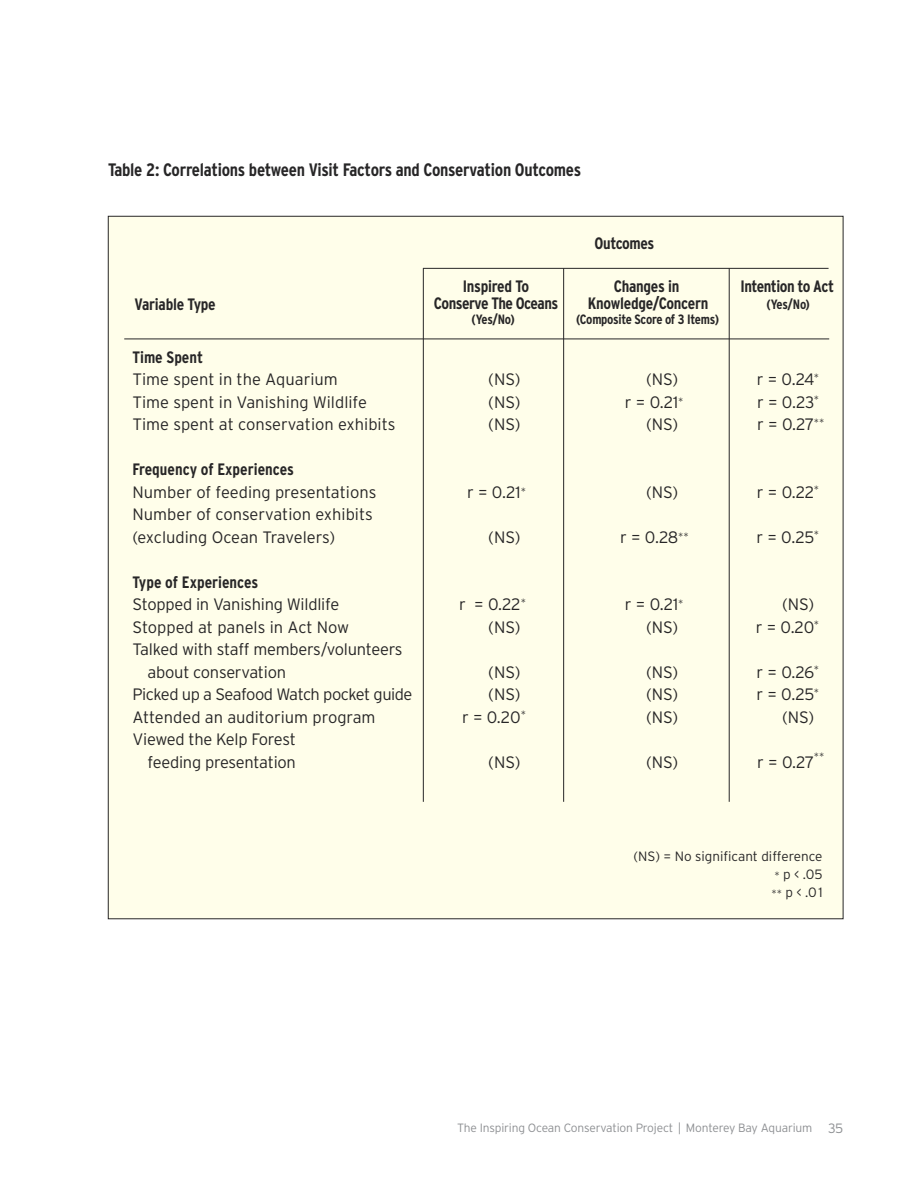
<style>
.page{position:relative;width:918px;height:1188px;background:#fff}
.page>*{position:absolute;margin:0;border:0;box-sizing:border-box;transform-origin:0 0}
.t1{font:700 condensed 18px "Interstate";letter-spacing:-.015em;color:#272627}
.t2{font:300 16.5px/22.5px "Interstate";letter-spacing:-.015em;color:#272627}
.t3{font:700 condensed 16.5px "Interstate";letter-spacing:-.015em;color:#272627}
.t4{font:300 13.5px/18px "Interstate";color:#272627;text-align:justify}
.t5{font:700 condensed 13.5px "Interstate";letter-spacing:-.02em;color:#272627}
.t6{font:300 12px "Interstate";letter-spacing:-.015em;color:#8e9093}
.t7{font:300 10.5px/22.5px "Interstate";color:#272627}
.s1{font-size:10.5px}
.s2{font-size:13.5px}
</style>
<div class="page">
<div style="left:109px;top:217px;width:734px;height:702px;background:#fffeea"></div>
<hr style="left:124px;top:339px;width:705px;height:1px;background:#272627">
<hr style="left:423px;top:268px;width:406px;height:1px;background:#272627">
<hr style="left:423px;top:268px;width:1px;height:534px;background:#272627">
<hr style="left:563px;top:268px;width:1px;height:534px;background:#272627">
<hr style="left:729px;top:268px;width:1px;height:534px;background:#272627">
<p class="t1" style="left:108px;top:160px;width:475px">Table 2: Correlations between Visit Factors and Conservation Outcomes</p>
<p class="t3" style="left:595px;top:233px;width:61px">Outcomes</p>
<p class="t3" style="left:135px;top:295px;width:83px">Variable Type</p>
<p class="t3" style="left:463px;top:277px;width:68px">Inspired To</p>
<p class="t3" style="left:614px;top:277px;width:67px">Changes in</p>
<p class="t3" style="left:741px;top:277px;width:95px">Intention to Act</p>
<p class="t3" style="left:434px;top:294px;width:126px">Conserve The Oceans</p>
<p class="t3" style="left:588px;top:294px;width:122px">Knowledge/Concern</p>
<p class="t5" style="left:767px;top:296px;width:45px">(Yes/No)</p>
<p class="t5" style="left:472px;top:311px;width:45px">(Yes/No)</p>
<p class="t5" style="left:576px;top:311px;width:144px">(Composite Score of 3 Items)</p>
<p class="t3" style="left:133px;top:348px;width:72px">Time Spent</p>
<p class="t2" style="left:133px;top:368px;width:207px">Time spent in the Aquarium</p>
<p class="t2" style="left:488px;top:368px;width:34px">(NS)</p>
<p class="t2" style="left:646px;top:368px;width:34px">(NS)</p>
<p class="t2" style="left:757px;top:368px;width:59px">r = 0.24</p>
<p class="t2" style="left:133px;top:391px;width:236px">Time spent in Vanishing Wildlife</p>
<p class="t2" style="left:488px;top:391px;width:34px">(NS)</p>
<p class="t2" style="left:625px;top:391px;width:55px">r = 0.21</p>
<p class="t2" style="left:757px;top:391px;width:59px">r = 0.23</p>
<p class="t2" style="left:133px;top:413px;width:264px">Time spent at conservation exhibits</p>
<p class="t2" style="left:488px;top:413px;width:34px">(NS)</p>
<p class="t2" style="left:646px;top:413px;width:34px">(NS)</p>
<p class="t2" style="left:757px;top:413px;width:59px">r = 0.27</p>
<p class="t3" style="left:133px;top:460px;width:163px">Frequency of Experiences</p>
<p class="t2" style="left:133px;top:481px;width:245px">Number of feeding presentations</p>
<p class="t2" style="left:467px;top:481px;width:55px">r = 0.21</p>
<p class="t2" style="left:646px;top:481px;width:34px">(NS)</p>
<p class="t2" style="left:757px;top:481px;width:59px">r = 0.22</p>
<p class="t2" style="left:133px;top:503px;width:242px">Number of conservation exhibits (excluding Ocean Travelers)</p>
<p class="t7" style="left:814px;top:366px;width:12px">* * **</p>
<p class="t7" style="left:678px;top:390px;width:7px">*</p>
<p class="t7" style="left:814px;top:478px;width:7px">*</p>
<p class="t7" style="left:521px;top:480px;width:7px">*</p>
<p class="t7" style="left:814px;top:523px;width:7px">*</p>
<p class="t2" style="left:488px;top:526px;width:34px">(NS)</p>
<p class="t2" style="left:620px;top:526px;width:60px">r = 0.28</p>
<p class="t2" style="left:756px;top:526px;width:59px">r = 0.25</p>
<p class="t7" style="left:678px;top:525px;width:12px">**</p>
<p class="t3" style="left:133px;top:573px;width:127px">Type of Experiences</p>
<p class="t2" style="left:133px;top:593px;width:208px">Stopped in Vanishing Wildlife</p>
<p class="t2" style="left:459px;top:593px;width:63px">r = 0.22</p>
<p class="t2" style="left:625px;top:593px;width:55px">r = 0.21</p>
<p class="t2" style="left:782px;top:593px;width:34px">(NS)</p>
<p class="t2" style="left:133px;top:616px;width:218px">Stopped at panels in Act Now</p>
<p class="t2" style="left:488px;top:616px;width:34px">(NS)</p>
<p class="t2" style="left:646px;top:616px;width:34px">(NS)</p>
<p class="t2" style="left:756px;top:616px;width:60px">r = 0.20</p>
<p class="t2" style="left:148px;top:638px;width:257px;text-indent:-15px">Talked with staff members/volunteers about conservation</p>
<p class="t7" style="left:521px;top:591px;width:7px">*</p>
<p class="t7" style="left:678px;top:592px;width:7px">*</p>
<p class="t7" style="left:814px;top:613px;width:7px">*</p>
<p class="t7" style="left:814px;top:658px;width:7px">* *</p>
<p class="t2" style="left:488px;top:661px;width:34px">(NS)</p>
<p class="t2" style="left:646px;top:661px;width:34px">(NS)</p>
<p class="t2" style="left:757px;top:661px;width:59px">r = 0.26</p>
<p class="t2" style="left:133px;top:683px;width:281px">Picked up a Seafood Watch pocket guide</p>
<p class="t2" style="left:488px;top:683px;width:34px">(NS)</p>
<p class="t2" style="left:646px;top:683px;width:34px">(NS)</p>
<p class="t2" style="left:756px;top:683px;width:59px">r = 0.25</p>
<p class="t2" style="left:133px;top:706px;width:245px">Attended an auditorium program</p>
<p class="t2" style="left:462px;top:706px;width:60px">r = 0.20</p>
<p class="t2" style="left:646px;top:706px;width:34px">(NS)</p>
<p class="t2" style="left:782px;top:706px;width:34px">(NS)</p>
<p class="t2" style="left:133px;top:728px;width:165px;text-align:right">Viewed the Kelp Forest feeding presentation</p>
<p class="t7" style="left:521px;top:703px;width:7px">*</p>
<p class="t7" style="left:814px;top:745px;width:12px">**</p>
<p class="t2" style="left:488px;top:751px;width:34px">(NS)</p>
<p class="t2" style="left:646px;top:751px;width:34px">(NS)</p>
<p class="t2" style="left:757px;top:751px;width:59px">r = 0.27</p>
<p class="t4" style="left:772px;top:847px;width:53px;text-indent:-138px">(NS) = No significant difference <span class="s1">*</span>p&lt;.05 <span class="s1">**</span> p&lt;.01</p>
<p class="t6" style="left:457px;top:1121px;width:388px">The Inspiring Ocean Conservation Project | Monterey Bay Aquarium <span class="s2">35</span></p>
</div>
